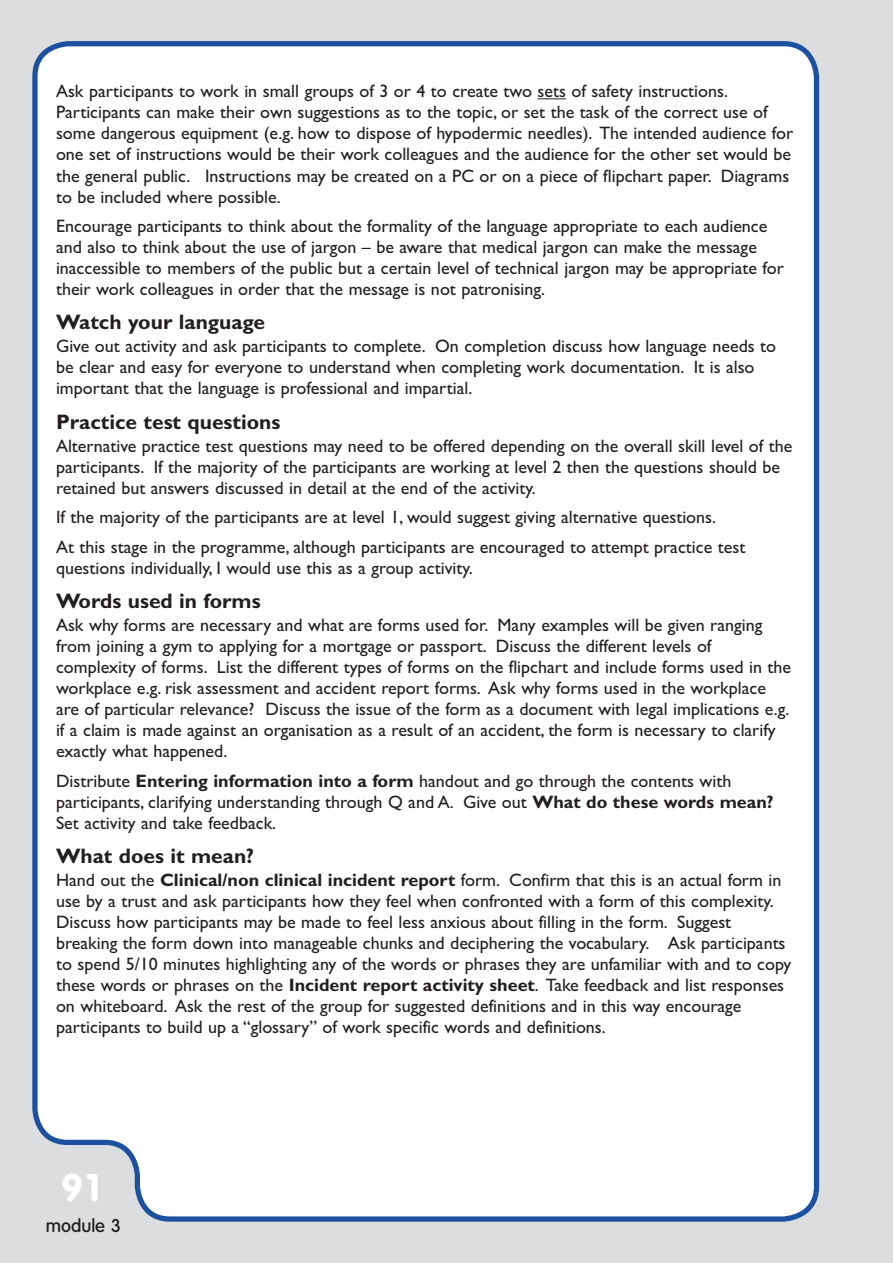
<style>
.page{position:relative;width:893px;height:1263px;background:#dcdddf}
.page>*{position:absolute;margin:0;border:0;box-sizing:border-box;transform-origin:0 0}
.t1{font:700 37.5px "Volkswagen";color:#fff}
.t2{font:700 21px "Gill Sans";color:#231f20}
.t3{font:18px/21px "Gill Sans TT";color:#231f20}
.t4{font:500 18px "Volkswagen";color:#231f20}
.s1{font-family:"Gill Sans";font-weight:700}
</style>
<div class="page">
<div style="left:32px;top:41px;width:788px;height:1181px;background:#fff"></div>
<svg style="left:537px;top:98px;width:29px;height:1px"></svg>
<p class="t3" style="left:56px;top:81px;width:739px">Ask participants to work in small groups of 3 or 4 to create two sets of safety instructions.<br>Participants can make their own suggestions as to the topic, or set the task of the correct use of some dangerous equipment (e.g. how to dispose of hypodermic needles). The intended audience for one set of instructions would be their work colleagues and the audience for the other set would be the general public. Instructions may be created on a PC or on a piece of flipchart paper. Diagrams to be included where possible.</p>
<p class="t3" style="left:56px;top:215px;width:729px">Encourage participants to think about the formality of the language appropriate to each audience and also to think about the use of jargon – be aware that medical jargon can make the message inaccessible to members of the public but a certain level of technical jargon may be appropriate for their work colleagues in order that the message is not patronising.</p>
<p class="t2" style="left:56px;top:314px;width:210px">Watch your language</p>
<p class="t3" style="left:56px;top:336px;width:722px">Give out activity and ask participants to complete. On completion discuss how language needs to be clear and easy for everyone to understand when completing work documentation. It is also important that the language is professional and impartial.</p>
<p class="t2" style="left:56px;top:414px;width:226px">Practice test questions</p>
<p class="t3" style="left:56px;top:435px;width:738px">Alternative practice test questions may need to be offered depending on the overall skill level of the participants. If the majority of the participants are working at level 2 then the questions should be retained but answers discussed in detail at the end of the activity.</p>
<p class="t3" style="left:56px;top:502px;width:691px;line-height:29.5px">If the majority of the participants are at level 1, would suggest giving alternative questions.<br>At this stage in the programme, although participants are encouraged to attempt practice test</p>
<p class="t3" style="left:56px;top:557px;width:418px">questions individually, I would use this as a group activity.</p>
<p class="t2" style="left:56px;top:593px;width:206px">Words used in forms</p>
<p class="t3" style="left:56px;top:614px;width:737px">Ask why forms are necessary and what are forms used for. Many examples will be given ranging from joining a gym to applying for a mortgage or passport. Discuss the different levels of complexity of forms. List the different types of forms on the flipchart and include forms used in the workplace e.g. risk assessment and accident report forms. Ask why forms used in the workplace are of particular relevance? Discuss the issue of the form as a document with legal implications e.g. if a claim is made against an organisation as a result of an accident, the form is necessary to clarify exactly what happened.</p>
<p class="t3" style="left:56px;top:770px;width:719px">Distribute <span class="s1">Entering information into a form</span> handout and go through the contents with participants, clarifying understanding through Q and A. Give out <span class="s1">What do these words mean?<br></span>Set activity and take feedback.</p>
<p class="t2" style="left:56px;top:848px;width:200px">What does it mean?</p>
<p class="t3" style="left:56px;top:869px;width:737px">Hand out the <span class="s1">Clinical/non clinical incident report</span> form. Confirm that this is an actual form in use by a trust and ask participants how they feel when confronted with a form of this complexity.<br>Discuss how participants may be made to feel less anxious about filling in the form. Suggest breaking the form down into manageable chunks and deciphering the vocabulary. Ask participants to spend 5/10 minutes highlighting any of the words or phrases they are unfamiliar with and to copy these words or phrases on the <span class="s1">Incident report activity sheet</span>. Take feedback and list responses on whiteboard. Ask the rest of the group for suggested definitions and in this way encourage participants to build up a “glossary” of work specific words and definitions.</p>
<h1 class="t1" style="left:61px;top:1166px;width:46px">91</h1>
<p class="t4" style="left:46px;top:1215px;width:77px">module 3</p>
</div>
